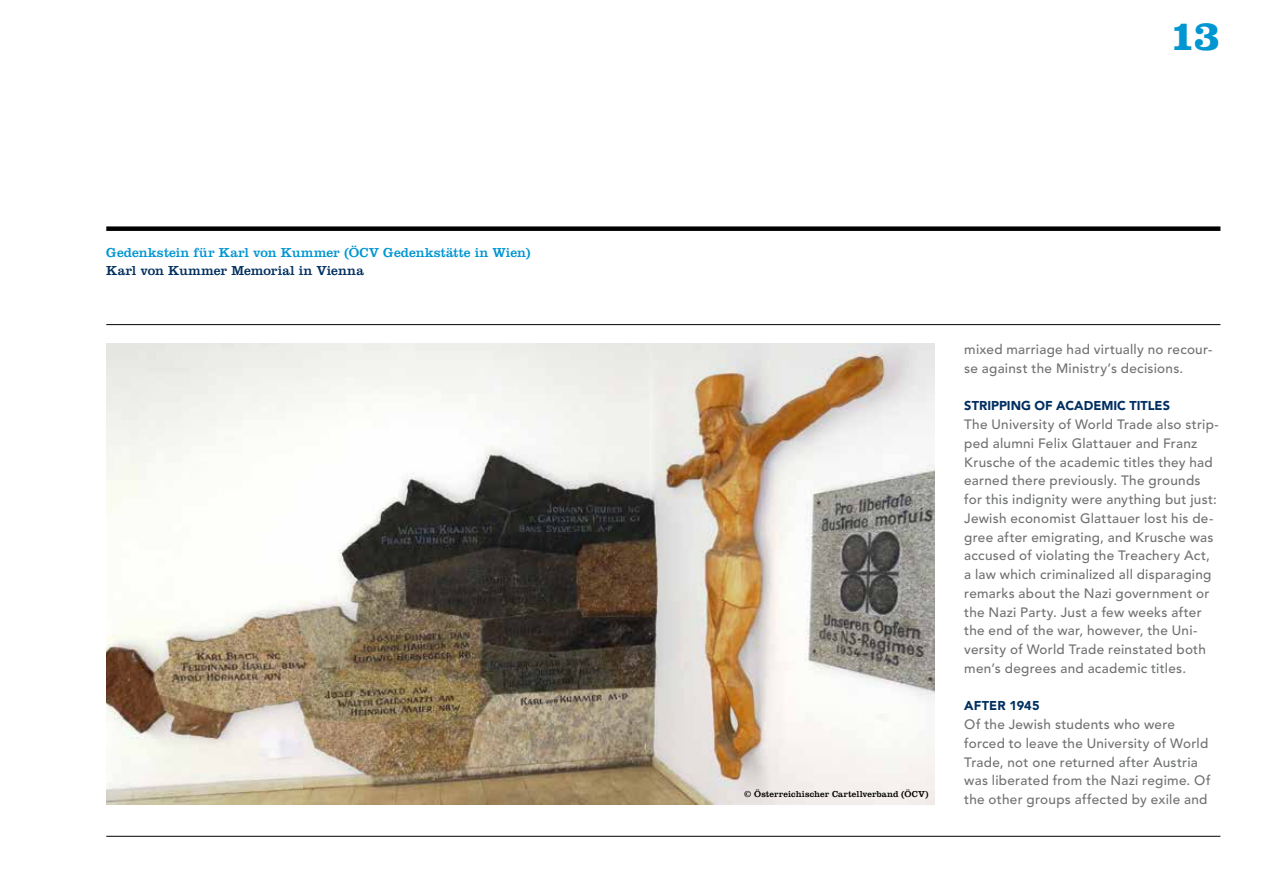
<style>
.page{position:relative;width:1263px;height:893px;background:#fff}
.page>*{position:absolute;margin:0;border:0;box-sizing:border-box;transform-origin:0 0}
.t1{font:700 43.5px "Clarendon LT Std";color:#0096d2}
.t2{font:500 13.5px/18.8px "Avenir LT Std";letter-spacing:.02em;color:#707172}
.t3{font:13.5px "Clarendon LT Std";letter-spacing:.005em;color:#0096d2}
.t4{font:13.5px "Clarendon LT Std";letter-spacing:-.005em;color:#002f60}
.t5{font:900 12.75px "Avenir LT Std";color:#002f60}
.t6{font:9px "Clarendon LT Std";letter-spacing:.01em;color:#000}
</style>
<div class="page">
<div style="left:106px;top:226px;width:1114px;height:5px;background:#000"></div>
<hr style="left:106px;top:324px;width:1114px;height:1px;background:#000">
<hr style="left:106px;top:836px;width:1114px;height:1px;background:#000">
<img style="left:106px;top:344px;width:828px;height:460px">
<p class="t3" style="left:106px;top:245px;width:426px">Gedenkstein für Karl von Kummer (ÖCV Gedenkstätte in Wien)</p>
<p class="t4" style="left:106px;top:262px;width:259px">Karl von Kummer Memorial in Vienna</p>
<h1 class="t1" style="left:1169px;top:9px;width:52px">13</h1>
<p class="t6" style="left:744px;top:789px;width:186px">© Österreichischer Cartellverband (ÖCV)</p>
<p class="t2" style="left:964px;top:340px;width:250px">mixed marriage had virtually no recour&shy;se against the Ministry’s decisions.</p>
<p class="t5" style="left:964px;top:398px;width:207px">STRIPPING OF ACADEMIC TITLES</p>
<p class="t2" style="left:964px;top:415px;width:256px">The University of World Trade also strip&shy;ped alumni Felix Glattauer and Franz Krusche of the academic titles they had earned there previously. The grounds for this indignity were anything but just:<br>Jewish economist Glattauer lost his de&shy;gree after emigrating, and Krusche was accused of violating the Treachery Act, a law which criminalized all disparaging remarks about the Nazi government or the Nazi Party. Just a few weeks after the end of the war, however, the Uni&shy;versity of World Trade reinstated both men’s degrees and academic titles.</p>
<p class="t5" style="left:964px;top:698px;width:77px">AFTER 1945</p>
<p class="t2" style="left:964px;top:715px;width:248px">Of the Jewish students who were forced to leave the University of World Trade, not one returned after Austria was liberated from the Nazi regime. Of the other groups affected by exile and</p>
</div>
